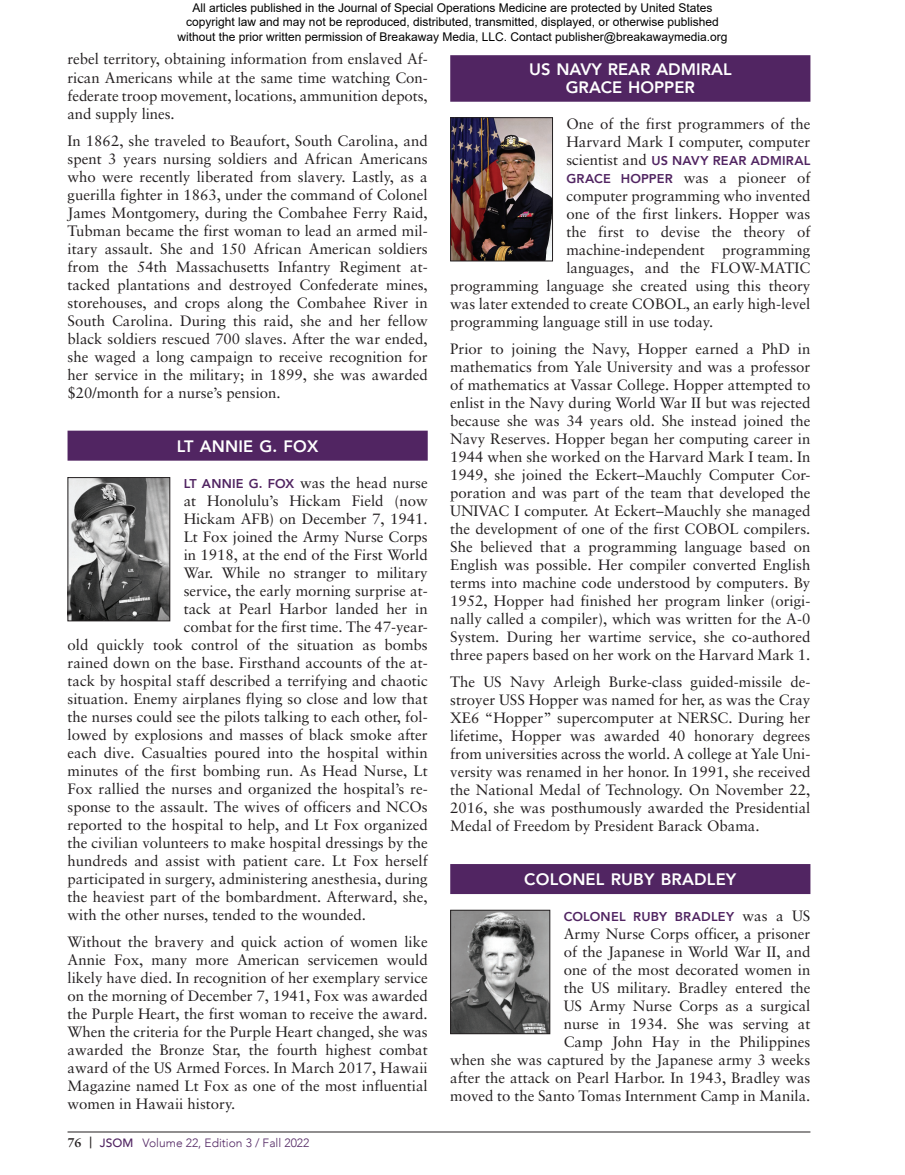
<style>
.page{position:relative;width:905px;height:1175px;background:#fff}
.page>*{position:absolute;margin:0;border:0;box-sizing:border-box;transform-origin:0 0}
.t1{font:800 16.5px/18px "Avenir";color:#fff;text-align:center}
.t2{font:15px/18px "Sabon";color:#231f20;text-align:justify}
.t3{font:800 12.75px "Avenir";letter-spacing:.015em;color:#512562}
.t4{font:12px/14.4px "Arial";color:#000;text-align:center}
.t5{font:300 12px "Avenir";color:#512562}
.s1{font-family:"Avenir";font-weight:800;font-size:12.75px;color:#512562}
.s2{font-family:"Sabon";font-weight:700;font-size:12.75px;color:#231f20}
.s3{font-family:"Gotham Condensed";font-weight:500;font-size:13.5px;color:#231f20}
.s4{font-weight:500}
.s5{font-family:"Sabon";font-weight:400;font-size:15px;color:#231f20}
</style>
<div class="page">
<hr style="left:68px;top:1131px;width:742px;height:1px;background:#231f20">
<div style="left:68px;top:430px;width:360px;height:30px;background:#512562"></div>
<img style="left:70px;top:479px;width:98px;height:140px">
<div style="left:68px;top:477px;width:102px;height:144px;border:1px solid #231f20"></div>
<div style="left:450px;top:55px;width:360px;height:47px;background:#512562"></div>
<div style="left:450px;top:864px;width:360px;height:30px;background:#512562"></div>
<img style="left:452px;top:119px;width:99px;height:140px">
<div style="left:450px;top:117px;width:103px;height:144px;border:1px solid #231f20"></div>
<img style="left:452px;top:911px;width:96px;height:121px">
<div style="left:450px;top:909px;width:100px;height:125px;border:1px solid #231f20"></div>
<p class="t4" style="left:177px;top:0;width:551px">All articles published in the Journal of Special Operations Medicine are protected by United States copyright law and may not be reproduced, distributed, transmitted, displayed, or otherwise published without the prior written permission of Breakaway Media, LLC. Contact publisher@breakawaymedia.org</p>
<p class="t2" style="left:68px;top:50px;width:362px">rebel territory, obtaining information from enslaved Af&shy;rican Americans while at the same time watching Con&shy;federate troop movement, locations, ammunition depots, and supply lines.</p>
<p class="t2" style="left:68px;top:131px;width:362px">In 1862, she traveled to Beaufort, South Carolina, and spent 3 years nursing soldiers and African Americans who were recently liberated from slavery. Lastly, as a guerilla fighter in 1863, under the command of Colonel James Montgomery, during the Combahee Ferry Raid, Tubman became the first woman to lead an armed mil&shy;itary assault. She and 150 African American soldiers from the 54th Massachusetts Infantry Regiment at&shy;tacked plantations and destroyed Confederate mines, storehouses, and crops along the Combahee River in South Carolina. During this raid, she and her fellow black soldiers rescued 700 slaves. After the war ended, she waged a long campaign to receive recognition for her service in the military; in 1899, she was awarded $20/month for a nurse’s pension.</p>
<p class="t1" style="left:177px;top:437px;width:143px">LT ANNIE G. FOX</p>
<p class="t2" style="left:184px;top:473px;width:245px"><span class="s1">LT ANNIE G. FOX</span> was the head nurse</p>
<p class="t2" style="left:184px;top:491px;width:245px">at Honolulu’s Hickam Field (now</p>
<p class="t2" style="left:184px;top:509px;width:245px">Hickam AFB) on December 7, 1941.</p>
<p class="t2" style="left:184px;top:527px;width:245px">Lt Fox joined the Army Nurse Corps</p>
<p class="t2" style="left:184px;top:545px;width:245px">in 1918, at the end of the First World</p>
<p class="t2" style="left:184px;top:563px;width:245px">War. While no stranger to military</p>
<p class="t2" style="left:184px;top:581px;width:245px">service, the early morning surprise at-</p>
<p class="t2" style="left:184px;top:599px;width:245px">tack at Pearl Harbor landed her in</p>
<p class="t2" style="left:184px;top:617px;width:244px">combat for the first time. The 47-year-</p>
<p class="t2" style="left:68px;top:635px;width:362px">old quickly took control of the situation as bombs</p>
<p class="t2" style="left:68px;top:653px;width:361px">rained down on the base. Firsthand accounts of the at-</p>
<p class="t2" style="left:68px;top:671px;width:361px">tack by hospital staff described a terrifying and chaotic</p>
<p class="t2" style="left:68px;top:689px;width:362px">situation. Enemy airplanes flying so close and low that</p>
<p class="t2" style="left:68px;top:707px;width:361px">the nurses could see the pilots talking to each other, fol-</p>
<p class="t2" style="left:68px;top:725px;width:362px">lowed by explosions and masses of black smoke after</p>
<p class="t2" style="left:68px;top:743px;width:362px">each dive. Casualties poured into the hospital within</p>
<p class="t2" style="left:68px;top:761px;width:362px">minutes of the first bombing run. As Head Nurse, Lt</p>
<p class="t2" style="left:68px;top:779px;width:361px">Fox rallied the nurses and organized the hospital’s re-</p>
<p class="t2" style="left:68px;top:797px;width:362px">sponse to the assault. The wives of officers and NCOs</p>
<p class="t2" style="left:68px;top:815px;width:361px">reported to the hospital to help, and Lt Fox organized</p>
<p class="t2" style="left:68px;top:833px;width:361px">the civilian volunteers to make hospital dressings by the</p>
<p class="t2" style="left:68px;top:851px;width:362px">hundreds and assist with patient care. Lt Fox herself</p>
<p class="t2" style="left:68px;top:869px;width:362px">participated in surgery, administering anesthesia, during</p>
<p class="t2" style="left:68px;top:887px;width:362px">the heaviest part of the bombardment. Afterward, she,</p>
<p class="t2" style="left:68px;top:905px;width:300px">with the other nurses, tended to the wounded.</p>
<p class="t2" style="left:68px;top:932px;width:362px">Without the bravery and quick action of women like Annie Fox, many more American servicemen would likely have died. In recognition of her exemplary service on the morning of December 7, 1941, Fox was awarded the Purple Heart, the first woman to receive the award.<br>When the criteria for the Purple Heart changed, she was awarded the Bronze Star, the fourth highest combat award of the US Armed Forces. In March 2017, Hawaii Magazine named Lt Fox as one of the most influential women in Hawaii history.</p>
<p class="t5" style="left:68px;top:1135px;width:243px"><span class="s2">76</span> <span class="s3">|</span> <span class="s4">JSOM</span> Volume 22, Edition 3 / Fall 2022</p>
<p class="t1" style="left:529px;top:60px;width:204px">US NAVY REAR ADMIRAL<br>GRACE HOPPER</p>
<p class="t2" style="left:566px;top:114px;width:245px">One of the first programmers of the<br>Harvard Mark I computer, computer</p>
<p class="t3" style="left:566px;top:150px;width:245px"><span class="s5">scientist and</span> US NAVY REAR ADMIRAL</p>
<p class="t2" style="left:566px;top:168px;width:245px"><span class="s1">GRACE HOPPER</span> was a pioneer of</p>
<p class="t2" style="left:566px;top:186px;width:245px">computer programming who invented</p>
<p class="t2" style="left:566px;top:204px;width:245px">one of the first linkers. Hopper was</p>
<p class="t2" style="left:566px;top:222px;width:245px">the first to devise the theory of</p>
<p class="t2" style="left:566px;top:240px;width:245px">machine-independent programming</p>
<p class="t2" style="left:566px;top:258px;width:245px">languages, and the FLOW-MATIC</p>
<p class="t2" style="left:450px;top:276px;width:362px">programming language she created using this theory</p>
<p class="t2" style="left:450px;top:294px;width:361px">was later extended to create COBOL, an early high-level</p>
<p class="t2" style="left:450px;top:312px;width:264px">programming language still in use today.</p>
<p class="t2" style="left:450px;top:339px;width:362px">Prior to joining the Navy, Hopper earned a PhD in mathematics from Yale University and was a professor of mathematics at Vassar College. Hopper attempted to enlist in the Navy during World War II but was rejected because she was 34 years old. She instead joined the Navy Reserves. Hopper began her computing career in 1944 when she worked on the Harvard Mark I team. In 1949, she joined the Eckert–Mauchly Computer Cor&shy;poration and was part of the team that developed the UNIVAC I computer. At Eckert–Mauchly she managed the development of one of the first COBOL compilers.<br>She believed that a programming language based on English was possible. Her compiler converted English terms into machine code understood by computers. By 1952, Hopper had finished her program linker (origi&shy;nally called a compiler), which was written for the A-0<br>System. During her wartime service, she co-authored three papers based on her work on the Harvard Mark 1.</p>
<p class="t2" style="left:450px;top:672px;width:362px">The US Navy Arleigh Burke-class guided-missile de&shy;stroyer USS Hopper was named for her, as was the Cray XE6 “Hopper” supercomputer at NERSC. During her lifetime, Hopper was awarded 40 honorary degrees from universities across the world. A college at Yale Uni&shy;versity was renamed in her honor. In 1991, she received the National Medal of Technology. On November 22, 2016, she was posthumously awarded the Presidential Medal of Freedom by President Barack Obama.</p>
<p class="t1" style="left:524px;top:870px;width:213px">COLONEL RUBY BRADLEY</p>
<p class="t3" style="left:563px;top:906px;width:248px">COLONEL RUBY BRADLEY <span class="s5">was a US</span></p>
<p class="t2" style="left:450px;top:924px;width:362px;text-align:right">Army Nurse Corps officer, a prisoner<br>of the Japanese in World War II, and<br>one of the most decorated women in<br>the US military. Bradley entered the<br>US Army Nurse Corps as a surgical<br>nurse in 1934. She was serving at<br>Camp John Hay in the Philippines<br>when she was captured by the Japanese army 3 weeks after the attack on Pearl Harbor. In 1943, Bradley was moved to the Santo Tomas Internment Camp in Manila.</p>
</div>
